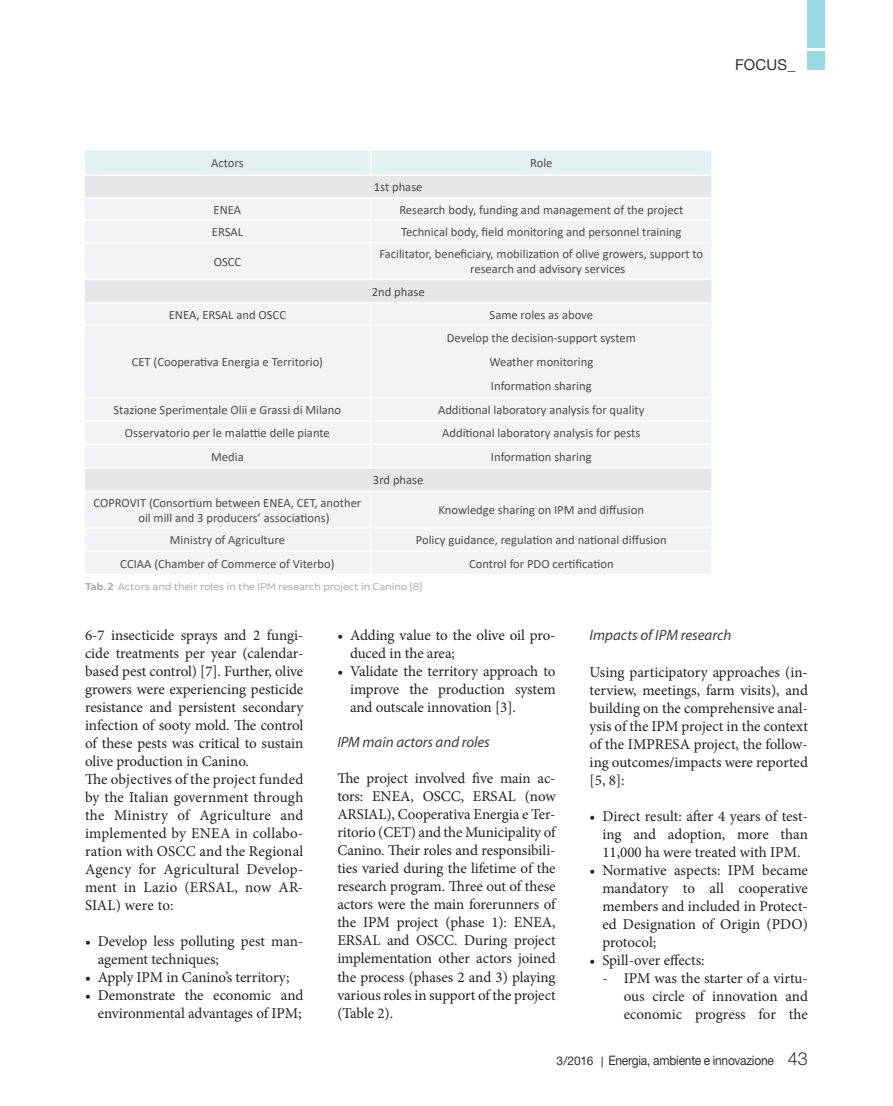
<style>
.page{position:relative;width:893px;height:1106px;background:#fff}
.page>*{position:absolute;margin:0;border:0;box-sizing:border-box;transform-origin:0 0}
.t1{font:15px/18px "Minion Pro";letter-spacing:-.005em;color:#231f20;text-align:justify}
.t2{font:italic 15px "Myriad Pro";letter-spacing:-.005em;color:#3e3e3f}
.t3{font:15px "Helvetica Neue LT Std";letter-spacing:.01em;color:#312f30}
.t4{font:13.05px "Helvetica Neue LT Std";letter-spacing:-.02em;color:#312f30;scale:.92 1}
.t5{font:12.6px/15.1px "Calibri";color:#4c4c4c}
.t6{font:10.5px "Brocha";color:#9d9fa2}
.s1{font-weight:600;color:#9c9f9f}
.s2{font-size:12px}
.s3{font-family:"Calibri";font-size:12px}
.s4{font-family:"Helvetica Neue";font-weight:300;font-size:18px}
</style>
<div class="page">
<div style="left:808px;top:51px;width:17px;height:19px;background:#97d8e1"></div>
<div style="left:808px;top:0;width:17px;height:48px;background:#97d8e2"></div>
<svg style="left:85px;top:244px;width:626px;height:330px;fill:#f2f3f4"></svg>
<hr style="left:370px;top:243px;width:1px;height:36px;background:#fff">
<hr style="left:371px;top:324px;width:342px;height:2px;background:#fff">
<hr style="left:371px;top:397px;width:342px;height:1px;background:#fff">
<hr style="left:371px;top:420px;width:342px;height:2px;background:#fff">
<hr style="left:371px;top:443px;width:342px;height:2px;background:#fff">
<hr style="left:84px;top:443px;width:287px;height:2px;background:#fff">
<svg style="left:370px;top:398px;width:1px;height:69px"></svg>
<hr style="left:84px;top:420px;width:287px;height:2px;background:#fff">
<hr style="left:370px;top:326px;width:1px;height:71px;background:#fff">
<hr style="left:84px;top:397px;width:287px;height:1px;background:#fff">
<svg style="left:370px;top:303px;width:1px;height:21px"></svg>
<hr style="left:84px;top:324px;width:287px;height:2px;background:#fff">
<hr style="left:84px;top:550px;width:287px;height:2px;background:#fff">
<hr style="left:84px;top:527px;width:287px;height:1px;background:#fff">
<hr style="left:370px;top:492px;width:1px;height:35px;background:#fff">
<hr style="left:371px;top:527px;width:342px;height:1px;background:#fff">
<hr style="left:371px;top:550px;width:342px;height:2px;background:#fff">
<svg style="left:370px;top:528px;width:1px;height:46px"></svg>
<svg style="left:85px;top:150px;width:627px;height:92px"></svg>
<hr style="left:371px;top:174px;width:342px;height:2px;background:#fff">
<hr style="left:711px;top:176px;width:2px;height:21px;background:#fff">
<hr style="left:84px;top:197px;width:287px;height:1px;background:#fff">
<hr style="left:371px;top:197px;width:342px;height:1px;background:#fff">
<hr style="left:84px;top:279px;width:287px;height:1px;background:#fff">
<hr style="left:371px;top:279px;width:342px;height:1px;background:#fff">
<hr style="left:84px;top:302px;width:287px;height:1px;background:#fff">
<hr style="left:371px;top:302px;width:342px;height:1px;background:#fff">
<hr style="left:84px;top:467px;width:287px;height:1px;background:#fff">
<hr style="left:371px;top:467px;width:342px;height:1px;background:#fff">
<hr style="left:84px;top:490px;width:287px;height:2px;background:#fff">
<hr style="left:371px;top:490px;width:342px;height:2px;background:#fff">
<p class="t3" style="left:735px;top:55px;width:62px">FOCUS_</p>
<p class="t5" style="left:211px;top:156px;width:34px">Actors</p>
<p class="t5" style="left:530px;top:156px;width:24px">Role</p>
<p class="t5" style="left:374px;top:180px;width:50px">1st phase</p>
<p class="t5" style="left:214px;top:202px;width:29px">ENEA</p>
<p class="t5" style="left:399px;top:202px;width:285px">Research body, funding and management of the project</p>
<p class="t5" style="left:212px;top:225px;width:33px">ERSAL</p>
<p class="t5" style="left:401px;top:225px;width:282px">Technical body, field monitoring and personnel training</p>
<p class="t5" style="left:214px;top:254px;width:29px">OSCC</p>
<p class="t5" style="left:470px;top:247px;width:234px;text-indent:-91px">Facilitator, beneficiary, mobilization of olive growers, support to research and advisory services</p>
<p class="t5" style="left:372px;top:284px;width:54px">2nd phase</p>
<p class="t5" style="left:169px;top:307px;width:119px">ENEA, ERSAL and OSCC</p>
<p class="t5" style="left:490px;top:307px;width:105px">Same roles as above</p>
<p class="t5" style="left:132px;top:355px;width:193px">CET (Cooperativa Energia e Territorio)</p>
<p class="t5" style="left:447px;top:326px;width:190px;line-height:24.2px;text-align:center">Develop the decision-support system<br>Weather monitoring<br>Information sharing</p>
<p class="t5" style="left:114px;top:403px;width:229px">Stazione Sperimentale Olii e Grassi di Milano</p>
<p class="t5" style="left:438px;top:403px;width:208px">Additional laboratory analysis for quality</p>
<p class="t5" style="left:125px;top:426px;width:206px">Osservatorio per le malattie delle piante</p>
<p class="t5" style="left:442px;top:426px;width:200px">Additional laboratory analysis for pests</p>
<p class="t5" style="left:211px;top:449px;width:34px">Media</p>
<p class="t5" style="left:491px;top:449px;width:102px">Information sharing</p>
<p class="t5" style="left:373px;top:473px;width:52px">3rd phase</p>
<p class="t5" style="left:138px;top:495px;width:224px;text-indent:-45px">COPROVIT (Consortium between ENEA, CET, another oil mill and 3 producers’ associations)</p>
<p class="t5" style="left:439px;top:503px;width:207px">Knowledge sharing on IPM and diffusion</p>
<p class="t5" style="left:170px;top:533px;width:117px">Ministry of Agriculture</p>
<p class="t5" style="left:416px;top:533px;width:252px">Policy guidance, regulation and national diffusion</p>
<p class="t5" style="left:120px;top:556px;width:216px">CCIAA (Chamber of Commerce of Viterbo)</p>
<p class="t5" style="left:469px;top:556px;width:146px">Control for PDO certification</p>
<p class="t6" style="left:85px;top:580px;width:339px"><span class="s1">Tab. 2</span> Actors and their roles in the IPM research project in Canino [8]</p>
<p class="t1" style="left:85px;top:626px;width:220px;text-align:left">6-7 insecticide sprays and 2 fungi&shy;cide treatments per year (calendar&shy;based pest control) [7]. Further, olive growers were experiencing pesticide resistance and persistent secondary infection of sooty mold. The control of these pests was critical to sustain olive production in Canino.<br>The objectives of the project funded by the Italian government through the Ministry of Agriculture and implemented by ENEA in collabo&shy;ration with OSCC and the Regional Agency for Agricultural Develop&shy;ment in Lazio (ERSAL, now AR-SIAL) were to:</p>
<p class="t1" style="left:98px;top:932px;width:207px;text-indent:-13px">• Develop less polluting pest man&shy;agement techniques;</p>
<p class="t1" style="left:85px;top:968px;width:206px">• Apply IPM in Canino’s territory;</p>
<p class="t1" style="left:85px;top:986px;width:220px;text-align:right">• Demonstrate the economic and environmental advantages of IPM;</p>
<p class="t1" style="left:350px;top:626px;width:207px;text-indent:-13px">• Adding value to the olive oil pro&shy;duced in the area;</p>
<p class="t1" style="left:350px;top:662px;width:207px;text-indent:-13px">• Validate the territory approach to improve the production system and outscale innovation [3].</p>
<p class="t2" style="left:337px;top:732px;width:154px">IPM main actors and roles</p>
<p class="t1" style="left:337px;top:769px;width:220px">The project involved five main ac&shy;tors: ENEA, OSCC, ERSAL (now ARSIAL), Cooperativa Energia e Ter&shy;ritorio (CET) and the Municipality of Canino. Their roles and responsibili&shy;ties varied during the lifetime of the research program. Three out of these actors were the main forerunners of the IPM project (phase 1): ENEA, ERSAL and OSCC. During project implementation other actors joined the process (phases 2 and 3) playing various roles in support of the project (Table 2).</p>
<p class="t2" style="left:590px;top:626px;width:143px">Impacts of IPM research</p>
<p class="t1" style="left:590px;top:663px;width:220px">Using participatory approaches (in&shy;terview, meetings, farm visits), and building on the comprehensive anal&shy;ysis of the IPM project in the context of the IMPRESA project, the follow&shy;ing outcomes/impacts were reported [5, 8]:</p>
<p class="t1" style="left:602px;top:807px;width:207px;text-indent:-13px">• Direct result: after 4 years of test&shy;ing and adoption, more than 11,000 ha were treated with IPM.</p>
<p class="t1" style="left:602px;top:861px;width:207px;text-indent:-13px">• Normative aspects: IPM became mandatory to all cooperative members and included in Protect&shy;ed Designation of Origin (PDO) protocol;</p>
<p class="t1" style="left:590px;top:951px;width:117px">• Spill-over effects:</p>
<p class="t1" style="left:624px;top:969px;width:186px;text-indent:-21px">- IPM was the starter of a virtu&shy;ous circle of innovation and economic progress for the</p>
<p class="t4" style="left:557px;top:1052px;width:275px"><span class="s2">3/2016</span> <span class="s3">|</span> Energia, ambiente e innovazione <span class="s4">43</span></p>
</div>
